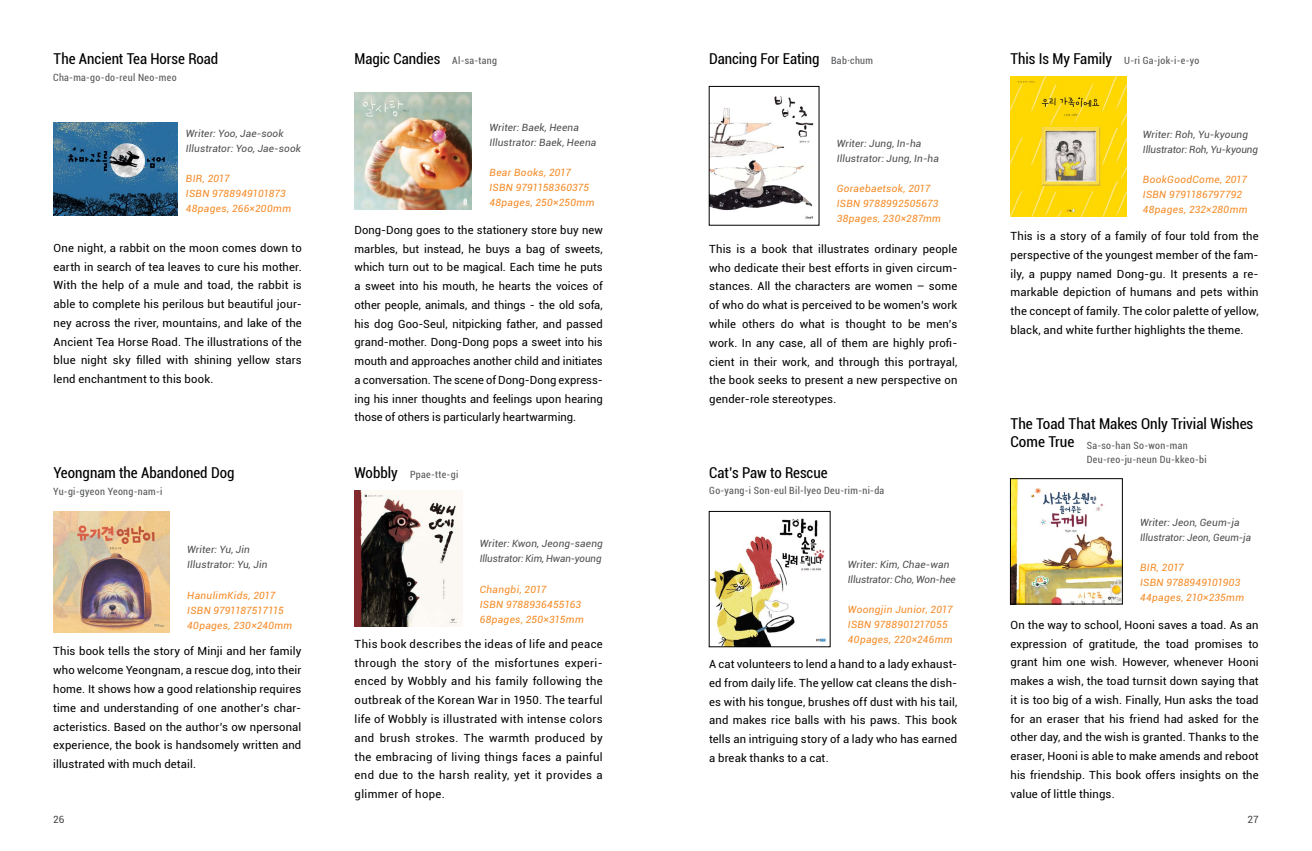
<style>
.page{position:relative;width:1312px;height:851px;background:#fff}
.page>*{position:absolute;margin:0;border:0;box-sizing:border-box;transform-origin:0 0}
.t1{font:condensed 15px/17.5px "Roboto";color:#000}
.t2{font:11.25px/18.8px "Roboto";letter-spacing:.01em;color:#000;text-align:justify}
.t3{font:italic 10px/15px "Roboto";letter-spacing:.03em;color:#f58923}
.t4{font:italic 10px/15px "Roboto";letter-spacing:.005em;color:#4d4d4f}
.t5{font:condensed 10px/13.8px "Roboto";letter-spacing:.035em;color:#58595b}
.t6{font:10px "Roboto";color:#414042}
</style>
<div class="page">
<img style="left:54px;top:122px;width:124px;height:94px">
<img style="left:54px;top:511px;width:116px;height:121px">
<img style="left:354px;top:93px;width:118px;height:117px">
<img style="left:354px;top:490px;width:108px;height:136px">
<img style="left:711px;top:96px;width:103px;height:123px">
<img style="left:711px;top:518px;width:115px;height:126px">
<div style="left:709px;top:511px;width:121px;height:135px;border:1px solid #000"></div>
<img style="left:1010px;top:77px;width:116px;height:139px">
<img style="left:1012px;top:480px;width:108px;height:122px">
<div style="left:1010px;top:478px;width:112px;height:126px;border:1px solid #000"></div>
<h1 class="t1" style="left:54px;top:50px;width:166px">The Ancient Tea Horse Road</h1>
<p class="t5" style="left:452px;top:53px;width:46px">Al-sa-tang</p>
<h1 class="t1" style="left:354px;top:50px;width:87px">Magic Candies</h1>
<p class="t5" style="left:53px;top:70px;width:125px">Cha-ma-go-do-reul Neo-meo</p>
<p class="t4" style="left:186px;top:126px;width:117px">Writer: Yoo, Jae-sook<br>Illustrator: Yoo, Jae-sook</p>
<p class="t3" style="left:186px;top:171px;width:107px">BIR, 2017<br>ISBN 9788949101873<br>48pages, 266×200mm</p>
<p class="t2" style="left:54px;top:238px;width:250px">One night, a rabbit on the moon comes down to earth in search of tea leaves to cure his mother.<br>With the help of a mule and toad, the rabbit is able to complete his perilous but beautiful jour&shy;ney across the river, mountains, and lake of the Ancient Tea Horse Road. The illustrations of the blue night sky filled with shining yellow stars lend enchantment to this book.</p>
<p class="t4" style="left:489px;top:120px;width:108px">Writer: Baek, Heena<br>Illustrator: Baek, Heena</p>
<p class="t3" style="left:489px;top:165px;width:106px">Bear Books, 2017<br>ISBN 9791158360375<br>48pages, 250×250mm</p>
<p class="t2" style="left:354px;top:220px;width:250px">Dong-Dong goes to the stationery store buy new marbles, but instead, he buys a bag of sweets, which turn out to be magical. Each time he puts a sweet into his mouth, he hearts the voices of other people, animals, and things - the old sofa, his dog Goo-Seul, nitpicking father, and passed grand-mother. Dong-Dong pops a sweet into his mouth and approaches another child and initiates a conversation. The scene of Dong-Dong express&shy;ing his inner thoughts and feelings upon hearing those of others is particularly heartwarming.</p>
<h1 class="t1" style="left:54px;top:463px;width:182px">Yeongnam the Abandoned Dog</h1>
<h1 class="t1" style="left:354px;top:463px;width:45px">Wobbly</h1>
<p class="t5" style="left:53px;top:484px;width:111px">Yu-gi-gyeon Yeong-nam-i</p>
<p class="t5" style="left:410px;top:466px;width:50px">Ppae-tte-gi</p>
<p class="t4" style="left:187px;top:542px;width:82px">Writer: Yu, Jin<br>Illustrator: Yu, Jin</p>
<p class="t3" style="left:187px;top:587px;width:106px">HanulimKids, 2017<br>ISBN 9791187517115<br>40pages, 230×240mm</p>
<p class="t4" style="left:479px;top:536px;width:124px">Writer: Kwon, Jeong-saeng<br>Illustrator: Kim, Hwan-young</p>
<p class="t3" style="left:480px;top:581px;width:105px">Changbi, 2017<br>ISBN 9788936455163<br>68pages, 250×315mm</p>
<p class="t2" style="left:53px;top:641px;width:250px">This book tells the story of Minji and her family who welcome Yeongnam, a rescue dog, into their home. It shows how a good relationship requires time and understanding of one another’s char&shy;acteristics. Based on the author’s ow npersonal experience, the book is handsomely written and illustrated with much detail.</p>
<p class="t2" style="left:354px;top:634px;width:250px">This book describes the ideas of life and peace through the story of the misfortunes experi&shy;enced by Wobbly and his family following the outbreak of the Korean War in 1950. The tearful life of Wobbly is illustrated with intense colors and brush strokes. The warmth produced by the embracing of living things faces a painful end due to the harsh reality, yet it provides a glimmer of hope.</p>
<h1 class="t1" style="left:709px;top:50px;width:112px">Dancing For Eating</h1>
<p class="t5" style="left:830px;top:53px;width:44px">Bab·chum</p>
<p class="t4" style="left:836px;top:135px;width:104px">Writer: Jung, In-ha<br>Illustrator: Jung, In-ha</p>
<p class="t3" style="left:836px;top:180px;width:106px">Goraebaetsok, 2017<br>ISBN 9788992505673<br>38pages, 230×287mm</p>
<p class="t2" style="left:709px;top:239px;width:250px">This is a book that illustrates ordinary people who dedicate their best efforts in given circum&shy;stances. All the characters are women – some of who do what is perceived to be women’s work while others do what is thought to be men’s work. In any case, all of them are highly profi&shy;cient in their work, and through this portrayal, the book seeks to present a new perspective on gender-role stereotypes.</p>
<h1 class="t1" style="left:709px;top:463px;width:120px">Cat’s Paw to Rescue</h1>
<p class="t5" style="left:709px;top:483px;width:177px">Go-yang-i Son-eul Bil-lyeo Deu-rim-ni-da</p>
<p class="t4" style="left:847px;top:557px;width:109px">Writer: Kim, Chae-wan<br>Illustrator: Cho, Won-hee</p>
<p class="t3" style="left:847px;top:602px;width:106px">Woongjin Junior, 2017<br>ISBN 9788901217055<br>40pages, 220×246mm</p>
<p class="t2" style="left:709px;top:654px;width:250px">A cat volunteers to lend a hand to a lady exhaust&shy;ed from daily life. The yellow cat cleans the dish&shy;es with his tongue, brushes off dust with his tail, and makes rice balls with his paws. This book tells an intriguing story of a lady who has earned a break thanks to a cat.</p>
<h1 class="t1" style="left:1010px;top:50px;width:103px">This Is My Family</h1>
<p class="t5" style="left:1123px;top:53px;width:77px">U-ri Ga-jok-i-e-yo</p>
<p class="t4" style="left:1142px;top:126px;width:116px">Writer: Roh, Yu-kyoung<br>Illustrator: Roh, Yu-kyoung</p>
<p class="t3" style="left:1142px;top:171px;width:106px">BookGoodCome, 2017<br>ISBN 9791186797792<br>48pages, 232×280mm</p>
<p class="t2" style="left:1010px;top:226px;width:250px">This is a story of a family of four told from the perspective of the youngest member of the fam&shy;ily, a puppy named Dong-gu. It presents a re&shy;markable depiction of humans and pets within the concept of family. The color palette of yellow, black, and white further highlights the theme.</p>
<h1 class="t1" style="left:1010px;top:414px;width:244px">The Toad That Makes Only Trivial Wishes<br>Come True</h1>
<p class="t5" style="left:1086px;top:438px;width:121px">Sa-so-han So-won-man<br>Deu-reo-ju-neun Du-kkeo-bi</p>
<p class="t4" style="left:1139px;top:514px;width:112px">Writer: Jeon, Geum-ja<br>Illustrator: Jeon, Geum-ja</p>
<p class="t3" style="left:1139px;top:559px;width:105px">BIR, 2017<br>ISBN 9788949101903<br>44pages, 210×235mm</p>
<p class="t2" style="left:1010px;top:615px;width:250px">On the way to school, Hooni saves a toad. As an expression of gratitude, the toad promises to grant him one wish. However, whenever Hooni makes a wish, the toad turnsit down saying that it is too big of a wish. Finally, Hun asks the toad for an eraser that his friend had asked for the other day, and the wish is granted. Thanks to the eraser, Hooni is able to make amends and reboot his friendship. This book offers insights on the value of little things.</p>
<p class="t6" style="left:53px;top:812px;width:13px">26</p>
<p class="t6" style="left:1247px;top:812px;width:13px">27</p>
</div>
